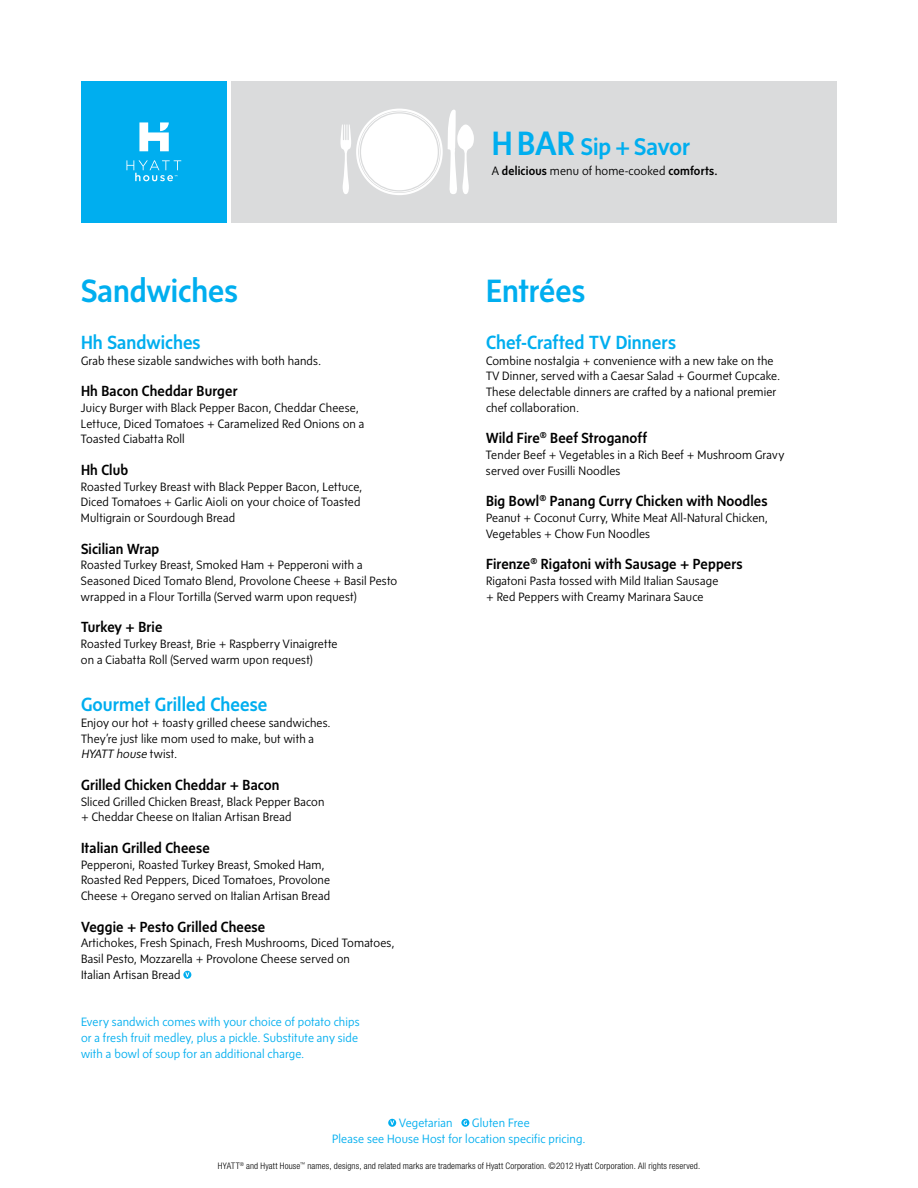
<style>
.page{position:relative;width:918px;height:1188px;background:#fff}
.page>*{position:absolute;margin:0;border:0;box-sizing:border-box;transform-origin:0 0}
.t1{font:500 33px "Sense";color:#00aeef}
.t2{font:500 24.6px "Sense";color:#00aeef}
.t3{font:500 19.5px "Sense";color:#00aeef}
.t4{font:500 15px "Sense";letter-spacing:.01em;color:#000}
.t5{font:300 12.3px/15.8px "Sense";letter-spacing:.01em;color:#000}
.t6{font:300 12.3px/15.8px "Sense";letter-spacing:.01em;color:#00aeef}
.t7{font:300 condensed 9px "Helvetica Neue";letter-spacing:.015em;color:#000}
.s1{font-style:italic}
.s2{font-size:34.5px}
.s3{font-weight:500}
</style>
<div class="page">
<svg style="left:388px;top:1119px;width:8px;height:8px"></svg>
<svg style="left:390px;top:1120px;width:4px;height:5px"></svg>
<svg style="left:461px;top:1119px;width:8px;height:8px"></svg>
<svg style="left:464px;top:1120px;width:3px;height:5px"></svg>
<div style="left:232px;top:81px;width:605px;height:142px;background:#dadbdc"></div>
<div style="left:81px;top:81px;width:146px;height:142px;background:#00aeef"></div>
<svg style="left:340px;top:109px;width:134px;height:86px"></svg>
<svg style="left:139px;top:122px;width:30px;height:29px"></svg>
<svg style="left:126px;top:160px;width:55px;height:21px"></svg>
<svg style="left:183px;top:971px;width:8px;height:8px"></svg>
<svg style="left:185px;top:972px;width:4px;height:5px"></svg>
<h1 class="t1" style="left:81px;top:271px;width:159px">Sandwiches</h1>
<h3 class="t3" style="left:81px;top:331px;width:121px">Hh Sandwiches</h3>
<p class="t5" style="left:81px;top:352px;width:242px">Grab these sizable sandwiches with both hands.</p>
<p class="t4" style="left:81px;top:382px;width:158px">Hh Bacon Cheddar Burger</p>
<p class="t5" style="left:81px;top:399px;width:285px">Juicy Burger with Black Pepper Bacon, Cheddar Cheese,<br>Lettuce, Diced Tomatoes + Caramelized Red Onions on a<br>Toasted Ciabatta Roll</p>
<p class="t4" style="left:81px;top:461px;width:49px">Hh Club</p>
<p class="t5" style="left:81px;top:478px;width:283px">Roasted Turkey Breast with Black Pepper Bacon, Lettuce,<br>Diced Tomatoes + Garlic Aioli on your choice of Toasted<br>Multigrain or Sourdough Bread</p>
<p class="t4" style="left:81px;top:540px;width:80px">Sicilian Wrap</p>
<p class="t5" style="left:81px;top:557px;width:318px">Roasted Turkey Breast, Smoked Ham + Pepperoni with a<br>Seasoned Diced Tomato Blend, Provolone Cheese + Basil Pesto wrapped in a Flour Tortilla (Served warm upon request)</p>
<p class="t4" style="left:81px;top:619px;width:83px">Turkey + Brie</p>
<p class="t5" style="left:81px;top:636px;width:258px">Roasted Turkey Breast, Brie + Raspberry Vinaigrette on a Ciabatta Roll (Served warm upon request)</p>
<h3 class="t3" style="left:81px;top:693px;width:188px">Gourmet Grilled Cheese</h3>
<p class="t5" style="left:81px;top:714px;width:251px">Enjoy our hot + toasty grilled cheese sandwiches.<br>They’re just like mom used to make, but with a<br><span class="s1">HYATT house</span> twist.</p>
<p class="t4" style="left:81px;top:776px;width:200px">Grilled Chicken Cheddar + Bacon</p>
<p class="t5" style="left:81px;top:793px;width:245px">Sliced Grilled Chicken Breast, Black Pepper Bacon + Cheddar Cheese on Italian Artisan Bread</p>
<p class="t4" style="left:81px;top:839px;width:130px">Italian Grilled Cheese</p>
<p class="t5" style="left:81px;top:856px;width:251px">Pepperoni, Roasted Turkey Breast, Smoked Ham,<br>Roasted Red Peppers, Diced Tomatoes, Provolone<br>Cheese + Oregano served on Italian Artisan Bread</p>
<p class="t4" style="left:81px;top:918px;width:186px">Veggie + Pesto Grilled Cheese</p>
<p class="t5" style="left:81px;top:935px;width:315px">Artichokes, Fresh Spinach, Fresh Mushrooms, Diced Tomatoes,<br>Basil Pesto, Mozzarella + Provolone Cheese served on<br>Italian Artisan Bread</p>
<p class="t6" style="left:81px;top:1014px;width:280px;text-align:justify">Every sandwich comes with your choice of potato chips or a fresh fruit medley, plus a pickle. Substitute any side with a bowl of soup for an additional charge.</p>
<h2 class="t2" style="left:492px;top:133px;width:200px"><span class="s2">H BAR</span> Sip + Savor</h2>
<p class="t5" style="left:492px;top:163px;width:227px">A <span class="s3">delicious</span> menu of home-cooked <span class="s3">comforts.</span></p>
<h1 class="t1" style="left:486px;top:271px;width:101px">Entrées</h1>
<h3 class="t3" style="left:486px;top:331px;width:192px">Chef-Crafted TV Dinners</h3>
<p class="t5" style="left:486px;top:352px;width:296px">Combine nostalgia + convenience with a new take on the TV Dinner, served with a Caesar Salad + Gourmet Cupcake.<br>These delectable dinners are crafted by a national premier chef collaboration.</p>
<p class="t4" style="left:486px;top:430px;width:163px">Wild Fire<sup>®</sup> Beef Stroganoff</p>
<p class="t5" style="left:486px;top:447px;width:300px">Tender Beef + Vegetables in a Rich Beef + Mushroom Gravy served over Fusilli Noodles</p>
<p class="t4" style="left:486px;top:493px;width:283px">Big Bowl<sup>®</sup> Panang Curry Chicken with Noodles</p>
<p class="t5" style="left:486px;top:510px;width:284px">Peanut + Coconut Curry, White Meat All-Natural Chicken,<br>Vegetables + Chow Fun Noodles</p>
<p class="t4" style="left:486px;top:556px;width:258px">Firenze<sup>®</sup> Rigatoni with Sausage + Peppers</p>
<p class="t5" style="left:486px;top:573px;width:234px">Rigatoni Pasta tossed with Mild Italian Sausage + Red Peppers with Creamy Marinara Sauce</p>
<p class="t6" style="left:332px;top:1114px;width:255px;text-indent:140px">Gluten Free<br>Please see House Host for location specific pricing.</p>
<p class="t6" style="left:399px;top:1114px;width:55px">Vegetarian</p>
<p class="t7" style="left:218px;top:1161px;width:484px">HYATT<sup>®</sup> and Hyatt House<sup>™</sup> names, designs, and related marks are trademarks of Hyatt Corporation. ©2012 Hyatt Corporation. All rights reserved.</p>
</div>
